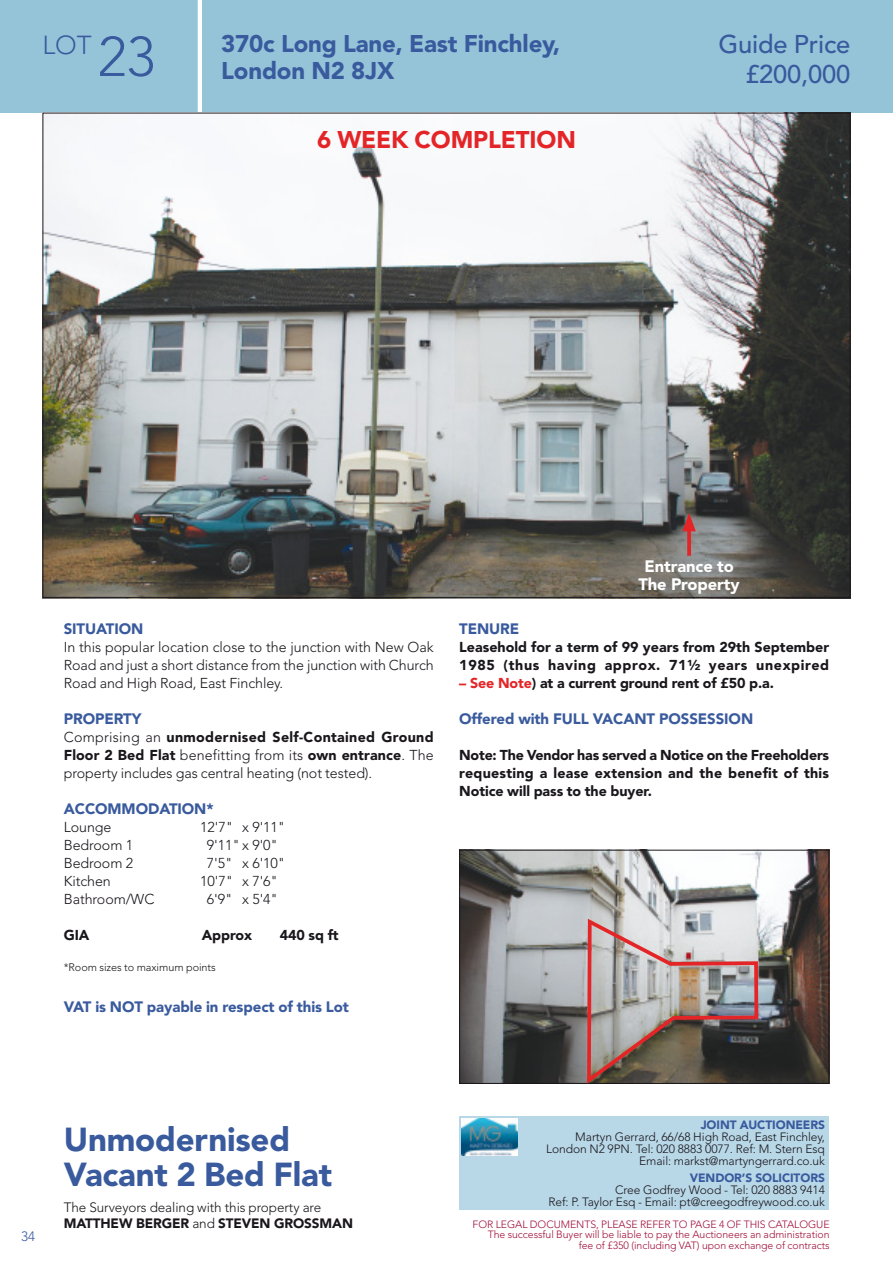
<style>
.page{position:relative;width:893px;height:1263px;background:#fff}
.page>*{position:absolute;margin:0;border:0;box-sizing:border-box;transform-origin:0 0}
.t1{font:900 33px/34.5px "Avenir LT Std";letter-spacing:-.005em;color:#395a9d}
.t2{font:300 25.8px "Avenir LT Std";color:#395a9d}
.t3{font:500 25.5px/29.2px "Avenir LT Std";letter-spacing:-.005em;color:#395a9d;text-align:right}
.t4{font:900 24px/27px "Avenir LT Std";letter-spacing:-.005em;color:#395a9d}
.t5{font:900 24px "Avenir LT Std";letter-spacing:-.005em;color:#e42528}
.t6{font:900 16.5px/18px "Avenir LT Std";letter-spacing:-.005em;color:#fff;text-align:center}
.t7{font:900 15px "Avenir LT Std";letter-spacing:-.005em;color:#395a9d}
.t8{font:300 14.25px/18px "Avenir LT Std";letter-spacing:-.005em;color:#1a171c;text-align:justify}
.t9{font:900 14.25px/18px "Avenir LT Std";color:#1a171c}
.t10{font:300 13.5px/16.5px "Avenir LT Std";letter-spacing:-.005em;color:#1a171c}
.t11{font:300 13.5px "Avenir LT Std";color:#36599d}
.t12{font:300 12px/12px "Avenir LT Std";letter-spacing:-.005em;color:#1a171c;text-align:right}
.t13{font:900 12px "Avenir LT Std";letter-spacing:-.005em;color:#395a9d}
.t14{font:300 10.8px "Avenir LT Std";letter-spacing:-.005em;color:#1a171c}
.t15{font:300 10.5px/10.5px "Avenir LT Std";letter-spacing:-.005em;color:#a00f3b;text-align:right}
.s1{font-size:55.5px}
.s2{font-weight:900}
.s3{color:#e42528}
</style>
<div class="page">
<div style="left:1px;top:0;width:892px;height:113px;background:#95c4d9"></div>
<hr style="left:198px;top:0;width:4px;height:113px;background:#fff">
<img style="left:42px;top:113px;width:806px;height:485px">
<div style="left:459px;top:1116px;width:370px;height:94px;background:#b8d7e7"></div>
<img style="left:461px;top:852px;width:366px;height:230px">
<div style="left:459px;top:850px;width:370px;height:234px;border:1px solid #1a171c"></div>
<img style="left:461px;top:1118px;width:57px;height:38px">
<svg style="left:687px;top:531px;width:4px;height:25px"></svg>
<svg style="left:682px;top:513px;width:14px;height:18px"></svg>
<img style="left:584px;top:916px;width:176px;height:168px">
<h2 class="t2" style="left:43px;top:34px;width:114px">LOT <span class="s1">23</span></h2>
<h3 class="t4" style="left:221px;top:32px;width:341px">370c Long Lane, East Finchley,<br>London N2 8JX</h3>
<h3 class="t3" style="left:718px;top:30px;width:133px">Guide Price £200,000</h3>
<h3 class="t5" style="left:317px;top:130px;width:260px">6 WEEK COMPLETION</h3>
<p class="t7" style="left:64px;top:622px;width:81px">SITUATION</p>
<p class="t8" style="left:64px;top:639px;width:371px">In this popular location close to the junction with New Oak Road and just a short distance from the junction with Church Road and High Road, East Finchley.</p>
<p class="t7" style="left:64px;top:712px;width:79px">PROPERTY</p>
<p class="t8" style="left:64px;top:729px;width:371px">Comprising an <span class="s2">unmodernised Self-Contained Ground Floor 2 Bed Flat</span> benefitting from its <span class="s2">own entrance</span>. The property includes gas central heating (not tested).</p>
<p class="t7" style="left:64px;top:802px;width:151px">ACCOMMODATION*</p>
<p class="t8" style="left:64px;top:819px;width:49px">Lounge</p>
<p class="t8" style="left:200px;top:819px;width:87px">12'7" x 9'11"</p>
<p class="t8" style="left:64px;top:837px;width:71px">Bedroom 1</p>
<p class="t8" style="left:207px;top:837px;width:73px">9'11" x 9'0"</p>
<p class="t8" style="left:64px;top:855px;width:71px">Bedroom 2</p>
<p class="t8" style="left:207px;top:855px;width:80px">7'5" x 6'10"</p>
<p class="t8" style="left:64px;top:873px;width:49px">Kitchen</p>
<p class="t8" style="left:200px;top:873px;width:79px">10'7" x 7'6"</p>
<p class="t8" style="left:64px;top:891px;width:92px">Bathroom/WC</p>
<p class="t8" style="left:207px;top:891px;width:73px">6'9" x 5'4"</p>
<p class="t9" style="left:64px;top:927px;width:27px">GIA</p>
<p class="t9" style="left:202px;top:927px;width:52px">Approx</p>
<p class="t9" style="left:280px;top:927px;width:60px">440 sq ft</p>
<p class="t14" style="left:64px;top:963px;width:154px">*Room sizes to maximum points</p>
<p class="t7" style="left:64px;top:1000px;width:287px">VAT is NOT payable in respect of this Lot</p>
<p class="t6" style="left:639px;top:559px;width:103px">Entrance to<br>The Property</p>
<p class="t7" style="left:459px;top:622px;width:62px">TENURE</p>
<p class="t9" style="left:459px;top:639px;width:371px">Leasehold for a term of 99 years from 29th September<br>1985 (thus having approx. 71½ years unexpired</p>
<p class="t9" style="left:459px;top:675px;width:316px"><span class="s3">– See Note</span>) at a current ground rent of £50 p.a.</p>
<p class="t7" style="left:459px;top:712px;width:295px">Offered with FULL VACANT POSSESSION</p>
<p class="t9" style="left:459px;top:747px;width:371px;text-align:justify">Note: The Vendor has served a Notice on the Freeholders requesting a lease extension and the benefit of this Notice will pass to the buyer.</p>
<p class="t11" style="left:21px;top:1231px;width:15px">34</p>
<h1 class="t1" style="left:64px;top:1125px;width:270px">Unmodernised<br>Vacant 2 Bed Flat</h1>
<p class="t10" style="left:64px;top:1200px;width:291px">The Surveyors dealing with this property are<br><span class="s2">MATTHEW BERGER</span> and <span class="s2">STEVEN GROSSMAN</span></p>
<p class="t13" style="left:701px;top:1120px;width:126px">JOINT AUCTIONEERS</p>
<p class="t12" style="left:546px;top:1132px;width:280px">Martyn Gerrard, 66/68 High Road, East Finchley,<br>London N2 9PN. Tel: 020 8883 0077. Ref: M. Stern Esq<br>Email: markst@martyngerrard.co.uk</p>
<p class="t13" style="left:690px;top:1172px;width:137px">VENDOR’S SOLICITORS</p>
<p class="t12" style="left:548px;top:1184px;width:278px">Cree Godfrey Wood - Tel: 020 8883 9414<br>Ref: P. Taylor Esq - Email: pt@creegodfreywood.co.uk</p>
<p class="t15" style="left:473px;top:1220px;width:358px">FOR LEGAL DOCUMENTS, PLEASE REFER TO PAGE 4 OF THIS CATALOGUE<br>The successful Buyer will be liable to pay the Auctioneers an administration fee of £350 (including VAT) upon exchange of contracts</p>
</div>
